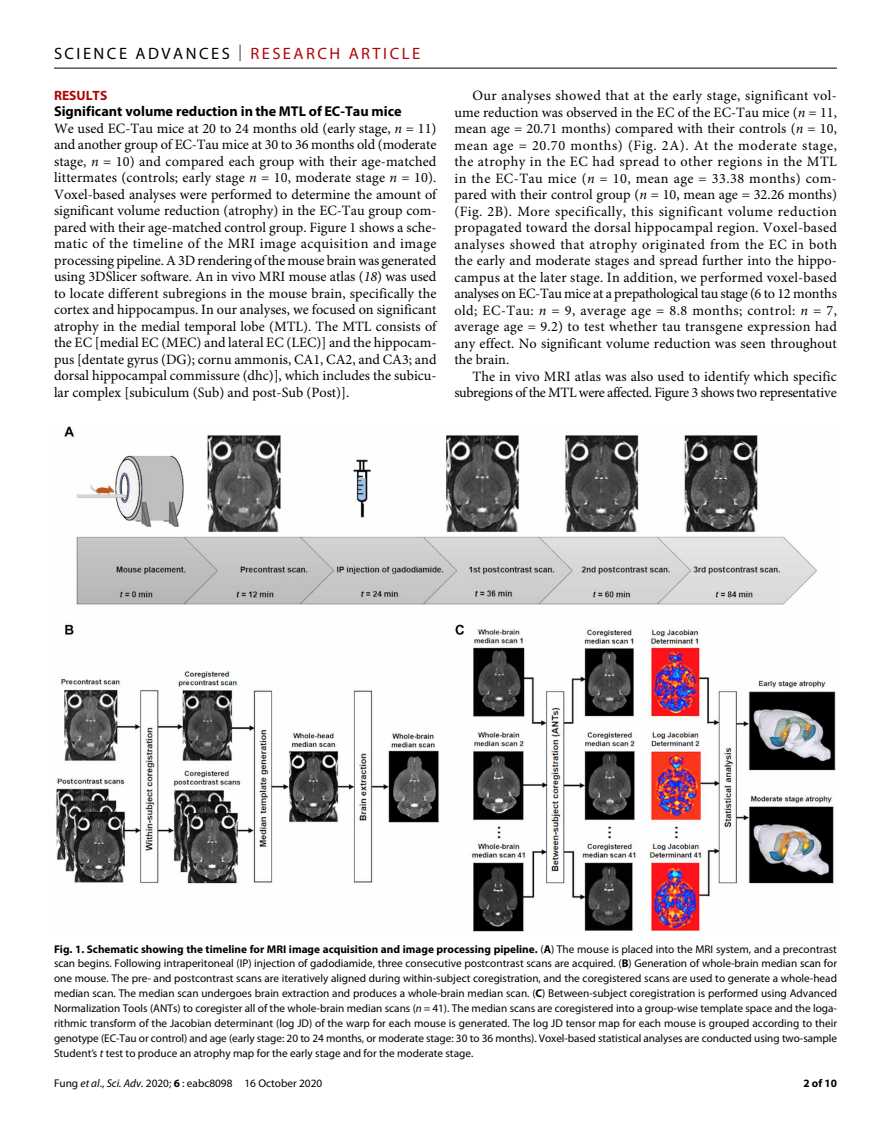
<style>
.page{position:relative;width:891px;height:1134px;background:#fff}
.page>*{position:absolute;margin:0;border:0;box-sizing:border-box;transform-origin:0 0}
.t1{font:16.5px "Myriad Pro";letter-spacing:.15em;color:#000}
.t2{font:14.25px/16.5px "Minion Pro";color:#000;text-align:justify}
.t3{font:700 14.25px "Myriad Pro";color:#000}
.t4{font:700 13.5px "Myriad Pro";color:#b10508}
.t5{font:11.25px/15px "Myriad Pro";color:#000;text-align:justify}
.t6{font:700 11.25px "Myriad Pro";color:#000}
.s1{font-weight:300}
.s2{color:#b10508}
.s3{font-style:italic}
.s4{font-weight:700}
</style>
<div class="page">
<hr style="left:54px;top:68px;width:783px;height:1px;background:#000">
<img style="left:55px;top:426px;width:781px;height:505px">
<p class="t1" style="left:54px;top:40px;width:368px">SCIENCE ADVANCES <span class="s1">|</span> <span class="s2">RESEARCH ARTICLE</span></p>
<p class="t4" style="left:54px;top:84px;width:55px">RESULTS</p>
<p class="t3" style="left:54px;top:100px;width:349px">Significant volume reduction in the MTL of EC-Tau mice</p>
<p class="t2" style="left:54px;top:121px;width:384px">We used EC-Tau mice at 20 to 24 months old (early stage, <span class="s3">n</span> = 11) and another group of EC-Tau mice at 30 to 36 months old (moderate stage, <span class="s3">n</span> = 10) and compared each group with their age-matched littermates (controls; early stage <span class="s3">n</span> = 10, moderate stage <span class="s3">n</span> = 10).<br>Voxel-based analyses were performed to determine the amount of significant volume reduction (atrophy) in the EC-Tau group com&shy;pared with their age-matched control group. Figure 1 shows a sche&shy;matic of the timeline of the MRI image acquisition and image processing pipeline. A 3D rendering of the mouse brain was generated using 3DSlicer software. An in vivo MRI mouse atlas (<span class="s3">18</span>) was used to locate different subregions in the mouse brain, specifically the cortex and hippocampus. In our analyses, we focused on significant atrophy in the medial temporal lobe (MTL). The MTL consists of the EC [medial EC (MEC) and lateral EC (LEC)] and the hippocam&shy;pus [dentate gyrus (DG); cornu ammonis, CA1, CA2, and CA3; and dorsal hippocampal commissure (dhc)], which includes the subicu&shy;lar complex [subiculum (Sub) and post-Sub (Post)].</p>
<p class="t2" style="left:454px;top:89px;width:384px;text-indent:18px">Our analyses showed that at the early stage, significant vol&shy;ume reduction was observed in the EC of the EC-Tau mice (<span class="s3">n</span> = 11, mean age = 20.71 months) compared with their controls (<span class="s3">n</span> = 10, mean age = 20.70 months) (Fig. 2A). At the moderate stage, the atrophy in the EC had spread to other regions in the MTL in the EC-Tau mice (<span class="s3">n</span> = 10, mean age = 33.38 months) com&shy;pared with their control group (<span class="s3">n</span> = 10, mean age = 32.26 months) (Fig. 2B). More specifically, this significant volume reduction propagated toward the dorsal hippocampal region. Voxel-based analyses showed that atrophy originated from the EC in both the early and moderate stages and spread further into the hippo&shy;campus at the later stage. In addition, we performed voxel-based analyses on EC-Tau mice at a prepathological tau stage (6 to 12 months old; EC-Tau: <span class="s3">n</span> = 9, average age = 8.8 months; control: <span class="s3">n</span> = 7, average age = 9.2) to test whether tau transgene expression had any effect. No significant volume reduction was seen throughout the brain.</p>
<p class="t2" style="left:454px;top:369px;width:384px;text-align:right">The in vivo MRI atlas was also used to identify which specific subregions of the MTL were affected. Figure 3 shows two representative</p>
<p class="t5" style="left:54px;top:941px;width:785px"><span class="s4">Fig. 1. Schematic showing the timeline for MRI image acquisition and image processing pipeline.</span> (<span class="s4">A</span>) The mouse is placed into the MRI system, and a precontrast scan begins. Following intraperitoneal (IP) injection of gadodiamide, three consecutive postcontrast scans are acquired. (<span class="s4">B</span>) Generation of whole-brain median scan for one mouse. The pre- and postcontrast scans are iteratively aligned during within-subject coregistration, and the coregistered scans are used to generate a whole-head median scan. The median scan undergoes brain extraction and produces a whole-brain median scan. (<span class="s4">C</span>) Between-subject coregistration is performed using Advanced Normalization Tools (ANTs) to coregister all of the whole-brain median scans (<span class="s3">n</span> = 41). The median scans are coregistered into a group-wise template space and the loga&shy;rithmic transform of the Jacobian determinant (log JD) of the warp for each mouse is generated. The log JD tensor map for each mouse is grouped according to their genotype (EC-Tau or control) and age (early stage: 20 to 24 months, or moderate stage: 30 to 36 months). Voxel-based statistical analyses are conducted using two-sample Student’s <span class="s3">t</span> test to produce an atrophy map for the early stage and for the moderate stage.</p>
<p class="t5" style="left:54px;top:1076px;width:270px">Fung <span class="s3">et al</span>., <span class="s3">Sci. Adv.</span> 2020; <span class="s4">6</span> : eabc8098 16 October 2020</p>
<p class="t6" style="left:803px;top:1074px;width:35px">2 of 10</p>
</div>
